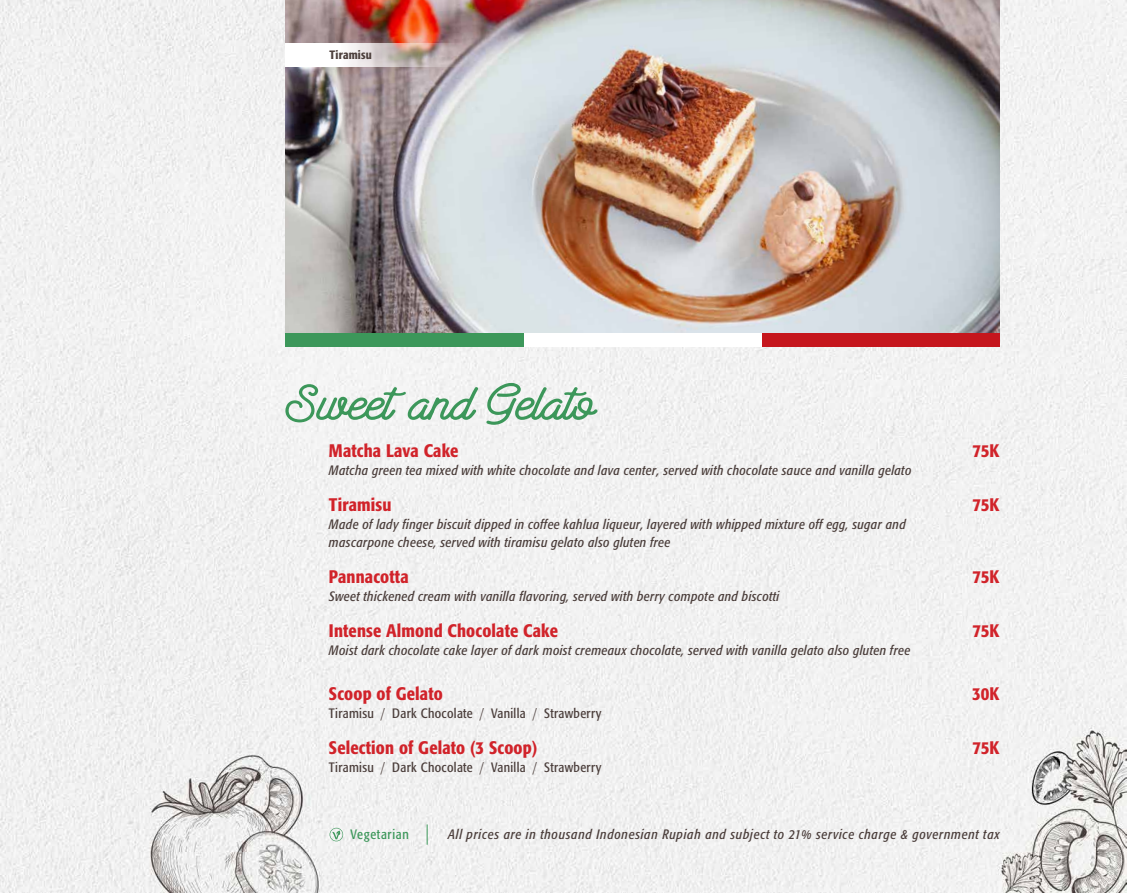
<style>
.page{position:relative;width:1127px;height:893px;background:#fff}
.page>*{position:absolute;margin:0;border:0;box-sizing:border-box;transform-origin:0 0}
.No_Spacing{font:60px "Santana Script";color:#3c975a;scale:1.1 1}
.No_Spacing-2{font:500 condensed 18px "Formata";letter-spacing:.01em;color:#d1232a}
.No_Spacing-3{font:italic condensed 13.5px "Formata";letter-spacing:.025em;color:#4b3e3b}
.No_Spacing-4{font:condensed 13.5px "Formata";letter-spacing:.025em;color:#4b3e3b}
.No_Spacing-5{font:italic condensed 13.5px "Formata";letter-spacing:.05em;color:#4b3e3b}
.t1{font:condensed 13.5px "Formata";letter-spacing:.05em;color:#3c975a}
.No_Spacing-6{font:500 condensed 12px "Formata";letter-spacing:.015em;color:#4b3e3b}
.s1{font-weight:300}
</style>
<div class="page">
<img style="left:0;top:0;width:1127px;height:893px">
<svg style="left:330px;top:828px;width:13px;height:13px"></svg>
<svg style="left:427px;top:824px;width:1px;height:21px"></svg>
<div style="left:762px;top:333px;width:238px;height:13px;background:#c5161d"></div>
<div style="left:523px;top:333px;width:239px;height:13px;background:#fff"></div>
<div style="left:285px;top:333px;width:238px;height:13px;background:#3c975a"></div>
<img style="left:285px;top:0;width:715px;height:333px">
<svg style="left:285px;top:43px;width:249px;height:24px"></svg>
<p class="No_Spacing-6" style="left:330px;top:47px;width:44px">Tiramisu</p>
<p class="No_Spacing" style="left:285px;top:367px;width:280px">Sweet and Gelato</p>
<p class="No_Spacing-2" style="left:329px;top:439px;width:131px">Matcha Lava Cake</p>
<p class="No_Spacing-2" style="left:972px;top:439px;width:29px">75K</p>
<p class="No_Spacing-3" style="left:329px;top:462px;width:584px">Matcha green tea mixed with white chocolate and lava center, served with chocolate sauce and vanilla gelato</p>
<p class="No_Spacing-2" style="left:329px;top:493px;width:64px">Tiramisu</p>
<p class="No_Spacing-2" style="left:972px;top:493px;width:29px">75K</p>
<p class="No_Spacing-3" style="left:329px;top:516px;width:578px">Made of lady finger biscuit dipped in coffee kahlua liqueur, layered with whipped mixture off egg, sugar and</p>
<p class="No_Spacing-3" style="left:329px;top:534px;width:343px">mascarpone cheese, served with tiramisu gelato also gluten free</p>
<p class="No_Spacing-2" style="left:329px;top:565px;width:81px">Pannacotta</p>
<p class="No_Spacing-2" style="left:972px;top:565px;width:29px">75K</p>
<p class="No_Spacing-3" style="left:329px;top:588px;width:452px">Sweet thickened cream with vanilla flavoring, served with berry compote and biscotti</p>
<p class="No_Spacing-2" style="left:329px;top:619px;width:230px">Intense Almond Chocolate Cake</p>
<p class="No_Spacing-2" style="left:972px;top:619px;width:29px">75K</p>
<p class="No_Spacing-3" style="left:329px;top:642px;width:583px">Moist dark chocolate cake layer of dark moist cremeaux chocolate, served with vanilla gelato also gluten free</p>
<p class="No_Spacing-2" style="left:329px;top:682px;width:115px">Scoop of Gelato</p>
<p class="No_Spacing-2" style="left:972px;top:682px;width:29px">30K</p>
<p class="No_Spacing-4" style="left:329px;top:705px;width:274px">Tiramisu <span class="s1">/</span> Dark Chocolate <span class="s1">/</span> Vanilla <span class="s1">/</span> Strawberry</p>
<p class="No_Spacing-2" style="left:329px;top:736px;width:210px">Selection of Gelato (3 Scoop)</p>
<p class="No_Spacing-2" style="left:972px;top:736px;width:29px">75K</p>
<p class="No_Spacing-4" style="left:329px;top:759px;width:274px">Tiramisu <span class="s1">/</span> Dark Chocolate <span class="s1">/</span> Vanilla <span class="s1">/</span> Strawberry</p>
<p class="t1" style="left:351px;top:826px;width:60px">Vegetarian</p>
<p class="No_Spacing-5" style="left:448px;top:826px;width:553px">All prices are in thousand Indonesian Rupiah and subject to 21% service charge &amp; government tax</p>
</div>
